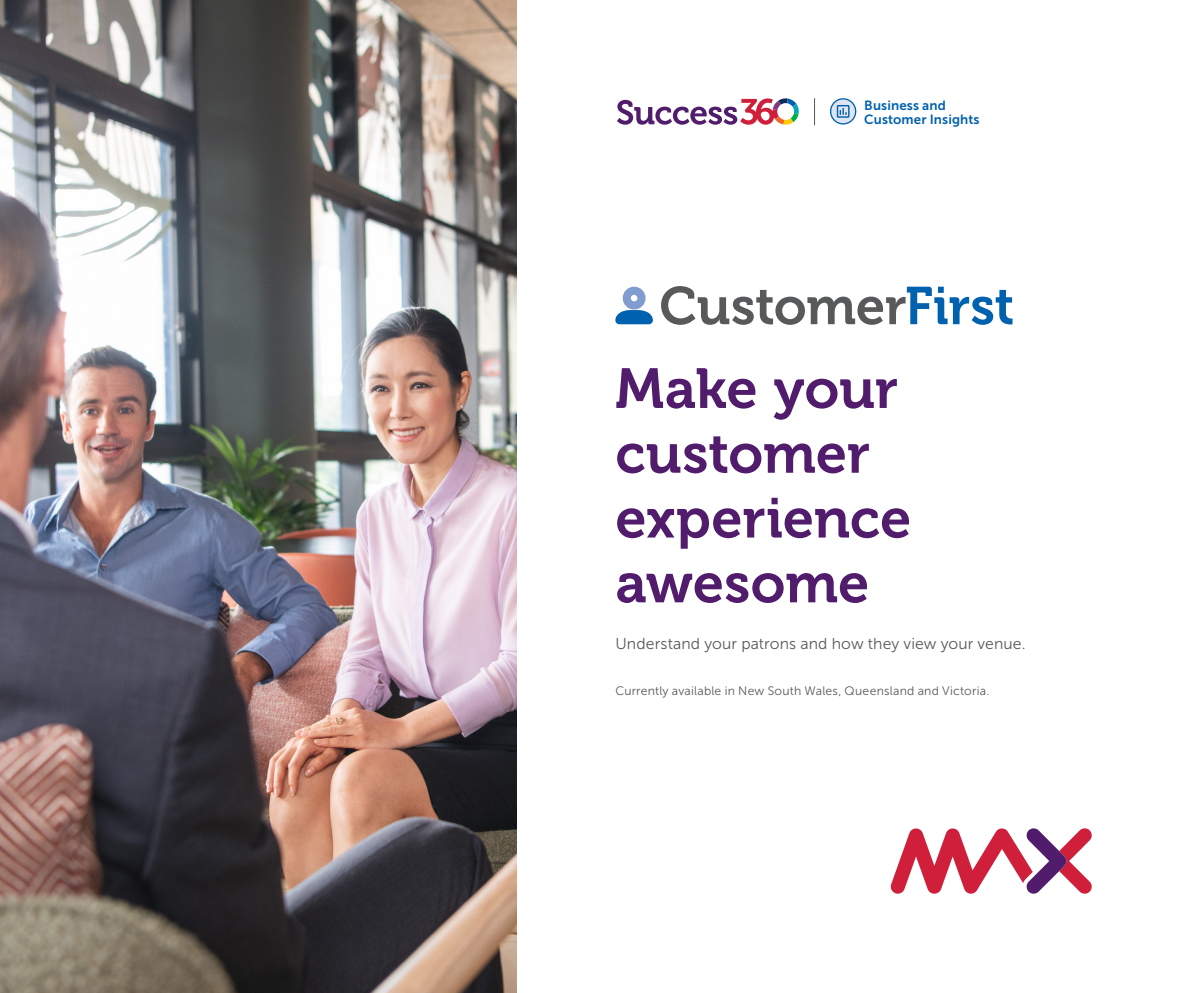
<style>
.page{position:relative;width:1191px;height:993px;background:#fff}
.page>*{position:absolute;margin:0;border:0;box-sizing:border-box;transform-origin:0 0}
.t1{font:56px/64.8px "Museo 700";color:#511c6c}
.t2{font:52.85px "Museo 700";letter-spacing:-.005em;color:#58595b}
.t3{font:15.75px "Museo Sans 300";letter-spacing:.01em;color:#58595b}
.t4{font:13.3px/14.2px "Museo Sans 700";letter-spacing:.01em;color:#0061af}
.t5{font:12.25px "Museo Sans 300";letter-spacing:.015em;color:#58595b}
.s1{color:#0061af}
</style>
<div class="page">
<img style="left:0;top:0;width:516px;height:992px">
<svg style="left:890px;top:828px;width:202px;height:65px"></svg>
<svg style="left:830px;top:98px;width:26px;height:26px"></svg>
<svg style="left:617px;top:98px;width:182px;height:27px"></svg>
<svg style="left:814px;top:98px;width:1px;height:27px"></svg>
<svg style="left:615px;top:310px;width:38px;height:14px"></svg>
<div style="left:622px;top:286px;width:23px;height:23px;border:8px solid #819cd0;border-radius:50%"></div>
<p class="t4" style="left:864px;top:98px;width:117px">Business and<br>Customer Insights</p>
<h2 class="t2" style="left:659px;top:276px;width:356px">Customer<span class="s1">First</span></h2>
<h1 class="t1" style="left:615px;top:357px;width:297px">Make your customer experience awesome</h1>
<p class="t3" style="left:615px;top:634px;width:412px">Understand your patrons and how they view your venue.</p>
<p class="t5" style="left:615px;top:683px;width:375px">Currently available in New South Wales, Queensland and Victoria.</p>
</div>
